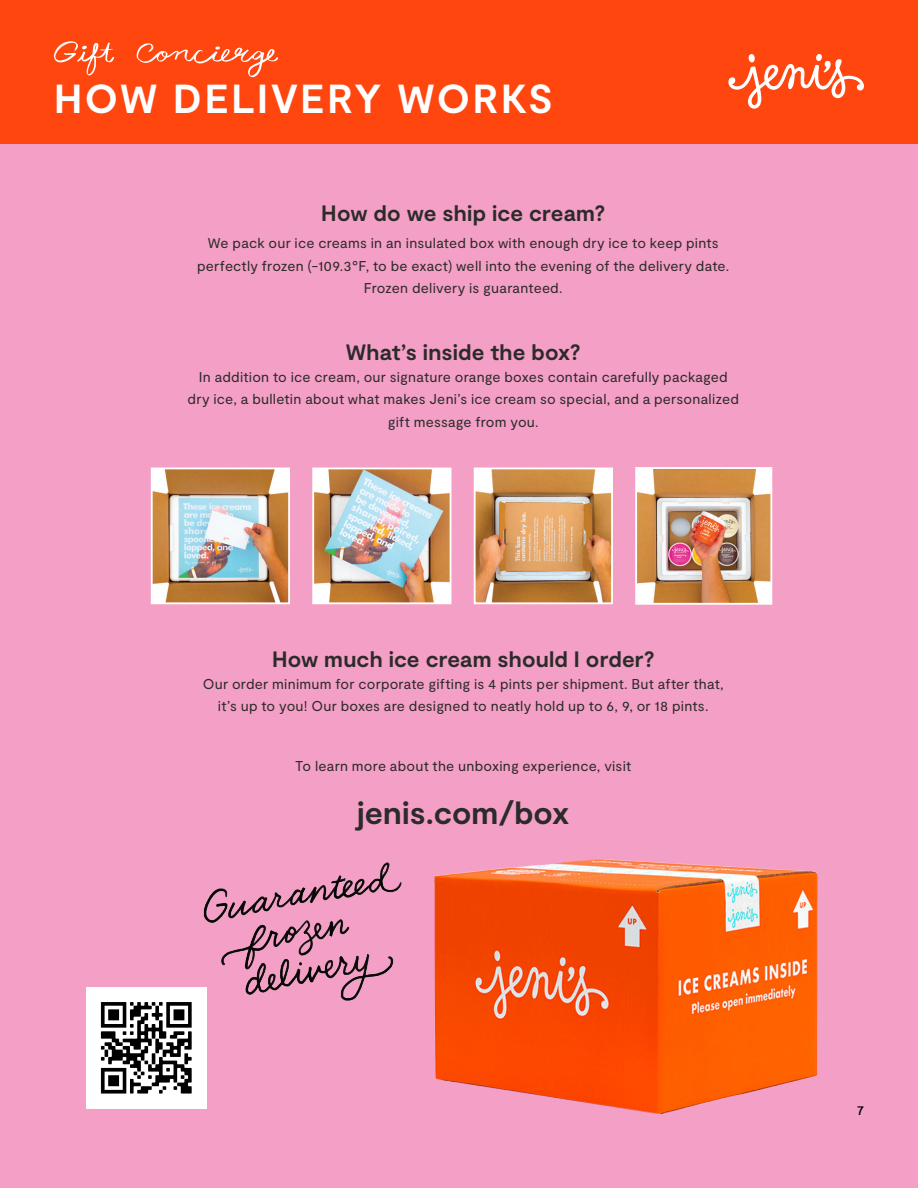
<style>
.page{position:relative;width:918px;height:1188px;background:#f49fc5}
.page>*{position:absolute;margin:0;border:0;box-sizing:border-box;transform-origin:0 0}
.t1{font:700 40.5px "Moderat";letter-spacing:.06em;color:#fff}
.h2{font:700 31.65px "Moderat";letter-spacing:.005em;color:#2c2b2b}
.h2-2{font:700 22.2px "Moderat";letter-spacing:.005em;color:#2c2b2b}
.big_body{font:700 22.2px "Moderat";letter-spacing:.01em;color:#2c2b2b}
.h2-3{font:14.25px/22.2px "Moderat";letter-spacing:.015em;color:#2c2b2b;text-align:center}
.t2{font:500 13.5px "Moderat";color:#000}
</style>
<div class="page">
<img style="left:202px;top:862px;width:200px;height:139px">
<img style="left:315px;top:471px;width:133px;height:130px">
<div style="left:312px;top:468px;width:139px;height:136px;border:2px solid #fff"></div>
<img style="left:477px;top:471px;width:133px;height:130px">
<div style="left:474px;top:468px;width:139px;height:136px;border:2px solid #fff"></div>
<img style="left:154px;top:471px;width:133px;height:130px">
<div style="left:151px;top:468px;width:139px;height:136px;border:2px solid #fff"></div>
<img style="left:638px;top:470px;width:131px;height:132px">
<div style="left:635px;top:467px;width:137px;height:138px;border:2px solid #fff"></div>
<img style="left:434px;top:859px;width:384px;height:255px">
<img style="left:86px;top:988px;width:120px;height:120px">
<div style="left:0;top:0;width:918px;height:144px;background:#ff460f"></div>
<svg style="left:728px;top:54px;width:136px;height:55px"></svg>
<svg style="left:54px;top:41px;width:60px;height:35px"></svg>
<svg style="left:137px;top:43px;width:141px;height:34px"></svg>
<p class="t1" style="left:54px;top:75px;width:500px">HOW DELIVERY WORKS</p>
<p class="h2-2" style="left:321px;top:200px;width:285px">How do we ship ice cream?</p>
<p class="h2-3" style="left:197px;top:233px;width:534px">We pack our ice creams in an insulated box with enough dry ice to keep pints perfectly frozen (-109.3°F, to be exact) well into the evening of the delivery date.<br>Frozen delivery is guaranteed.</p>
<p class="h2-2" style="left:346px;top:339px;width:237px">What’s inside the box?</p>
<p class="h2-3" style="left:188px;top:366px;width:553px">In addition to ice cream, our signature orange boxes contain carefully packaged dry ice, a bulletin about what makes Jeni’s ice cream so special, and a personalized gift message from you.</p>
<p class="big_body" style="left:272px;top:646px;width:384px">How much ice cream should I order?</p>
<p class="h2-3" style="left:203px;top:673px;width:522px">Our order minimum for corporate gifting is 4 pints per shipment. But after that, it’s up to you! Our boxes are designed to neatly hold up to 6, 9, or 18 pints.</p>
<p class="h2-3" style="left:295px;top:755px;width:338px">To learn more about the unboxing experience, visit</p>
<p class="h2" style="left:357px;top:795px;width:214px">jenis.com/box</p>
<p class="t2" style="left:857px;top:1102px;width:9px">7</p>
</div>
